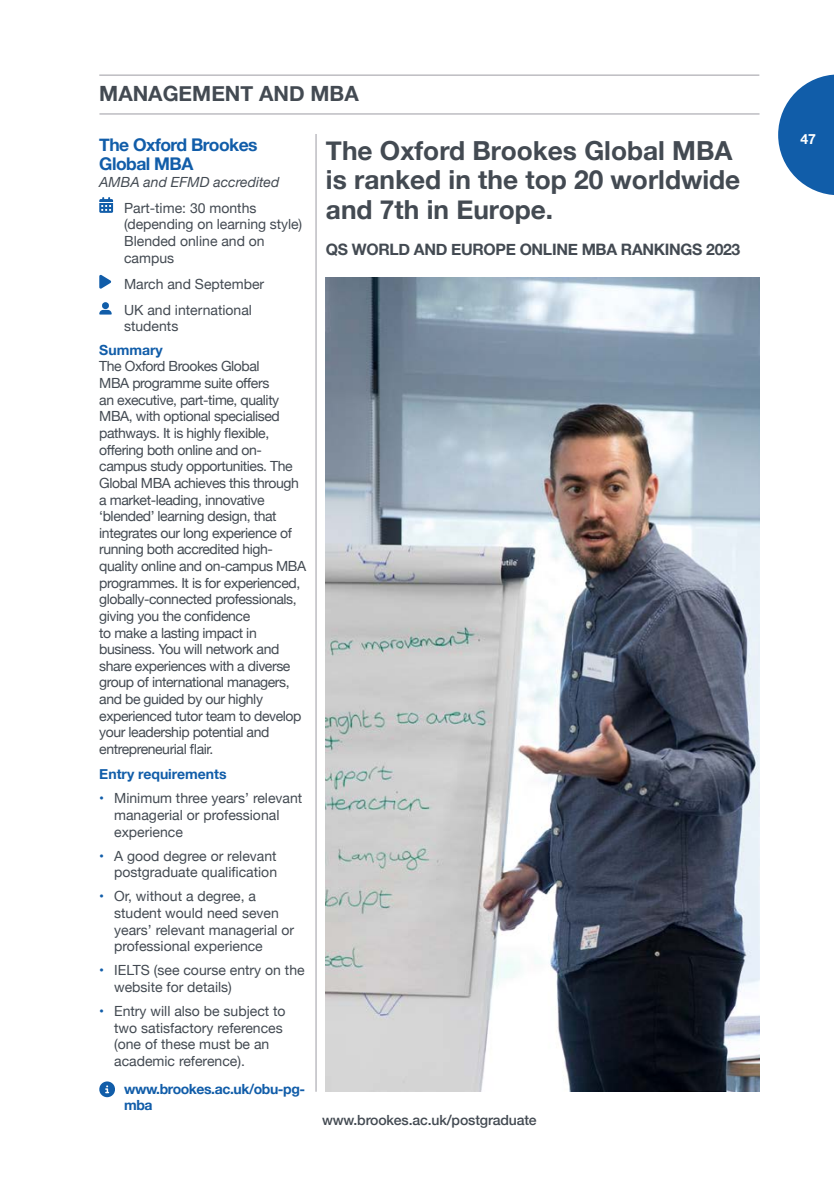
<style>
.page{position:relative;width:834px;height:1191px;background:#fff}
.page>*{position:absolute;margin:0;border:0;box-sizing:border-box;transform-origin:0 0}
.t1{font:700 26.25px/29.8px "Helvetica Neue";color:#434a52}
.t2{font:700 21px "Helvetica Neue";color:#434a52}
.t3{font:700 17.5px/19.2px "Helvetica Neue";letter-spacing:-.03em;color:#115da9}
.t4{font:700 15.75px "Helvetica Neue";letter-spacing:-.02em;color:#434a52}
.t5{font:14px/16.6px "Helvetica Neue";letter-spacing:-.03em;color:#434a52}
.t6{font:14px/16.6px "Helvetica Neue";color:#434a52}
.Body_Copy{font:500 14px "Helvetica Neue";letter-spacing:-.01em;color:#434a52}
.t7{font:700 14px/16.6px "Helvetica Neue";letter-spacing:-.03em;color:#115da9}
.t8{font:700 14px "Helvetica Neue";color:#115da9}
.t9{font:italic 14px "Helvetica Neue";color:#434a52}
.t10{font:700 14px "Helvetica Neue";color:#fff}
.s1{color:#115da9}
</style>
<div class="page">
<svg style="left:778px;top:74px;width:55px;height:121px"></svg>
<svg style="left:99px;top:197px;width:14px;height:16px"></svg>
<svg style="left:99px;top:275px;width:12px;height:14px"></svg>
<svg style="left:99px;top:302px;width:13px;height:12px"></svg>
<svg style="left:99px;top:1081px;width:16px;height:16px"></svg>
<hr style="left:315px;top:134px;width:2px;height:957px;background:#bdbcc1">
<hr style="left:99px;top:113px;width:660px;height:2px;background:#bdbcc1">
<hr style="left:99px;top:74px;width:660px;height:2px;background:#bdbcc1">
<img style="left:326px;top:278px;width:433px;height:813px">
<p class="t2" style="left:99px;top:77px;width:261px">MANAGEMENT AND MBA</p>
<p class="t3" style="left:99px;top:136px;width:160px">The Oxford Brookes<br>Global MBA</p>
<p class="t9" style="left:99px;top:172px;width:181px">AMBA and EFMD accredited</p>
<p class="t6" style="left:124px;top:200px;width:179px">Part-time: 30 months (depending on learning style)<br>Blended online and on campus</p>
<p class="t6" style="left:124px;top:276px;width:142px">March and September</p>
<p class="t6" style="left:124px;top:302px;width:129px">UK and international students</p>
<p class="t8" style="left:99px;top:339px;width:65px">Summary</p>
<p class="t5" style="left:99px;top:359px;width:208px">The Oxford Brookes Global<br>MBA programme suite offers<br>an executive, part-time, quality<br>MBA, with optional specialised pathways. It is highly flexible, offering both online and on&shy;campus study opportunities. The<br>Global MBA achieves this through a market-leading, innovative ‘blended’ learning design, that integrates our long experience of running both accredited high&shy;quality online and on-campus MBA programmes. It is for experienced, globally-connected professionals, giving you the confidence<br>to make a lasting impact in business. You will network and share experiences with a diverse group of international managers, and be guided by our highly experienced tutor team to develop your leadership potential and entrepreneurial flair.</p>
<p class="t8" style="left:99px;top:763px;width:129px">Entry requirements</p>
<p class="t6" style="left:114px;top:791px;width:190px;text-indent:-15px"><span class="s1">•</span> Minimum three years’ relevant managerial or professional experience</p>
<p class="t6" style="left:99px;top:848px;width:179px;text-align:right"><span class="s1">•</span> A good degree or relevant postgraduate qualification</p>
<p class="t6" style="left:114px;top:889px;width:181px;text-indent:-15px"><span class="s1">•</span> Or, without a degree, a student would need seven years’ relevant managerial or professional experience</p>
<p class="t6" style="left:114px;top:963px;width:192px;text-indent:-15px"><span class="s1">•</span> IELTS (see course entry on the website for details)</p>
<p class="t6" style="left:114px;top:1003px;width:173px;text-indent:-15px"><span class="s1">•</span> Entry will also be subject to two satisfactory references (one of these must be an academic reference).</p>
<p class="t7" style="left:124px;top:1080px;width:182px">www.brookes.ac.uk/obu-pg&shy;mba</p>
<p class="t1" style="left:326px;top:136px;width:416px">The Oxford Brookes Global MBA is ranked in the top 20 worldwide and 7th in Europe.</p>
<p class="t4" style="left:326px;top:237px;width:416px">QS WORLD AND EUROPE ONLINE MBA RANKINGS 2023</p>
<p class="Body_Copy" style="left:322px;top:1109px;width:216px">www.brookes.ac.uk/postgraduate</p>
<p class="t10" style="left:800px;top:128px;width:17px">47</p>
</div>
